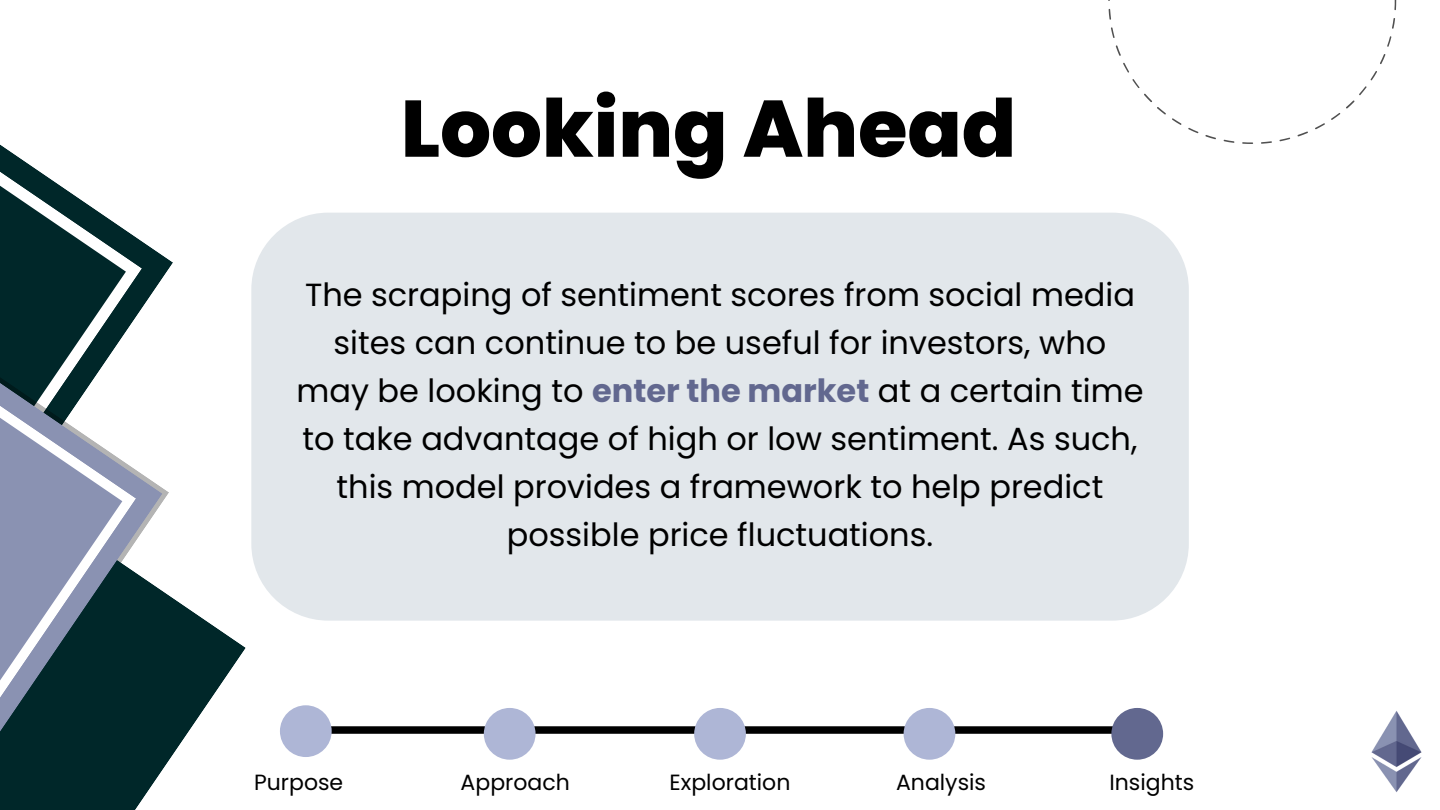
<style>
.page{position:relative;width:1440px;height:810px;background:#fff}
.page>*{position:absolute;margin:0;border:0;box-sizing:border-box;transform-origin:0 0}
.t1{font:800 80px "Poppins";color:#000}
.t2{font:32px/48px "Poppins";color:#000;text-align:center}
.t3{font:22px "Poppins";color:#000}
.s1{font-weight:700;color:#62688f}
</style>
<div class="page">
<svg style="left:142px;top:241px;width:31px;height:53px;fill:#002729"></svg>
<svg style="left:0;top:144px;width:142px;height:150px;fill:#002729"></svg>
<svg style="left:0;top:488px;width:246px;height:322px"></svg>
<svg style="left:0;top:295px;width:163px;height:490px;fill:#002729"></svg>
<svg style="left:0;top:321px;width:136px;height:437px"></svg>
<svg style="left:1108px;top:0;width:288px;height:144px"></svg>
<div style="left:251px;top:213px;width:938px;height:408px;background:#e2e7eb;border-radius:77px"></div>
<img style="left:1371px;top:711px;width:51px;height:81px">
<div style="left:306px;top:726px;width:832px;height:8px;background:#000"></div>
<div style="left:694px;top:708px;width:52px;height:52px;background:#aeb6d6;border-radius:50%"></div>
<div style="left:280px;top:705px;width:52px;height:52px;background:#aeb6d6;border-radius:50%"></div>
<div style="left:484px;top:708px;width:52px;height:52px;background:#aeb6d6;border-radius:50%"></div>
<div style="left:904px;top:708px;width:51px;height:52px;background:#aeb6d6;border-radius:50%"></div>
<div style="left:1111px;top:708px;width:52px;height:52px;background:#62688f;border-radius:50%"></div>
<h1 class="t1" style="left:401px;top:73px;width:617px">Looking Ahead</h1>
<p class="t2" style="left:296px;top:271px;width:849px">The scraping of sentiment scores from social media sites can continue to be useful for investors, who may be looking to <span class="s1">enter the market</span> at a certain time to take advantage of high or low sentiment. As such, this model provides a framework to help predict possible price fluctuations.</p>
<p class="t3" style="left:254px;top:767px;width:91px">Purpose</p>
<p class="t3" style="left:461px;top:767px;width:111px">Approach</p>
<p class="t3" style="left:670px;top:767px;width:122px">Exploration</p>
<p class="t3" style="left:896px;top:767px;width:91px">Analysis</p>
<p class="t3" style="left:1109px;top:767px;width:86px">Insights</p>
</div>
